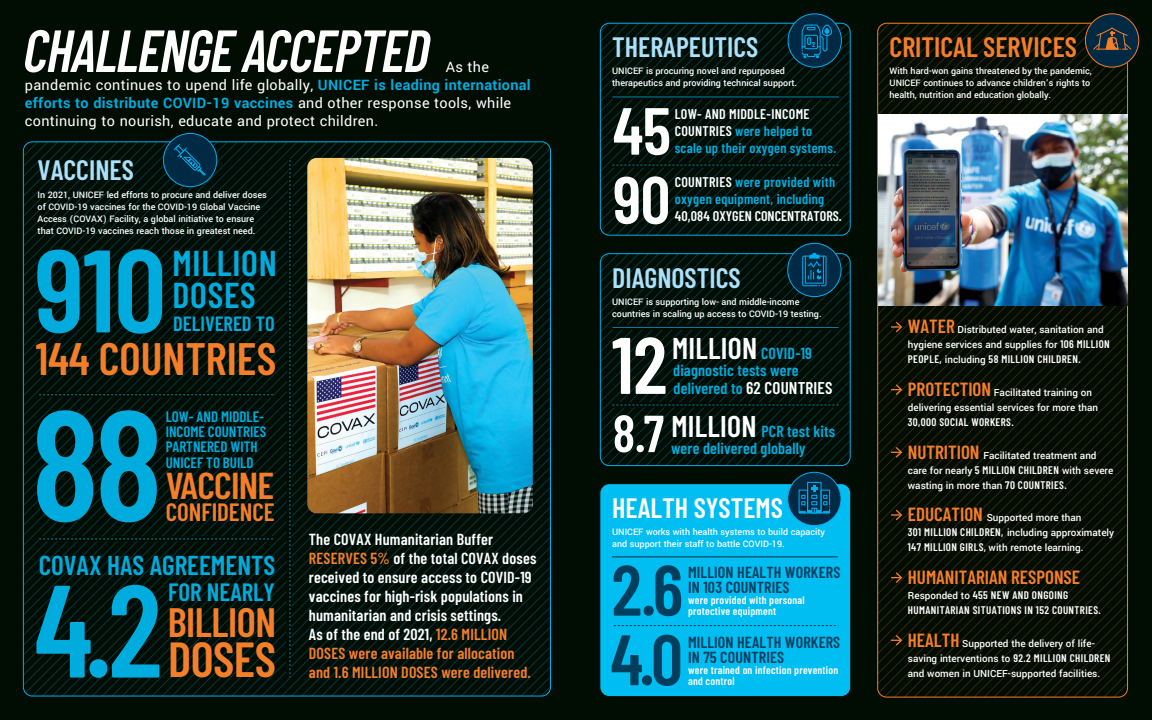
<style>
.page{position:relative;width:1152px;height:720px;background:#010c03}
.page>*{position:absolute;margin:0;border:0;box-sizing:border-box;transform-origin:0 0}
.t1{font:600 155.7px "Barlow Condensed";color:#00acdd}
.t2{font:600 131.1px "Barlow Condensed";color:#00acdd}
.t3{font:600 117px "Barlow Condensed";color:#00acdd}
.t4{font:600 80px "Barlow Condensed";color:#fff}
.t5{font:600 71.2px/69.6px "Barlow Condensed";color:#003e5e}
.t6{font:600 66.5px "Barlow Condensed";color:#fff}
.t7{font:italic 600 59.4px "Barlow Condensed";color:#fff;scale:.91 1}
.t8{font:600 52px "Barlow Condensed";color:#fff}
.t9{font:600 49.1px "Barlow Condensed";letter-spacing:-.01em;color:#f57e29}
.t10{font:600 45.4px "Barlow Condensed";color:#f57e29}
.t11{font:600 40.9px "Barlow Condensed";letter-spacing:-.01em;color:#f57e29}
.t12{font:600 37.3px "Barlow Condensed";letter-spacing:-.02em;color:#f57e29}
.t13{font:600 35.8px/32.2px "Barlow Condensed";letter-spacing:.02em;color:#00acdd}
.t14{font:600 29.9px "Barlow Condensed";letter-spacing:.01em;color:#fff}
.t15{font:600 28px "Barlow Condensed";color:#abe1fa}
.t16{font:600 28px "Barlow Condensed";color:#f57e29}
.t17{font:600 28px "Barlow Condensed";color:#fff}
.t18{font:600 27.2px "Barlow Condensed";color:#00acdd}
.t19{font:600 25px "Barlow Condensed";color:#f57e29}
.t20{font:600 25px "Barlow Condensed";color:#00acdd}
.t21{font:600 20.5px "Barlow Condensed";color:#00acdd}
.t22{font:600 19px "Barlow Condensed";color:#f57e29}
.t23{font:600 16px/19px "Barlow Condensed";letter-spacing:.01em;color:#fff}
.t24{font:16px/18px "Yantramanav";letter-spacing:.02em;color:#fff}
.t25{font:600 16px/16.4px "Barlow Condensed";letter-spacing:.01em;color:#00acdd}
.t26{font:600 16px/15px "Barlow Condensed";letter-spacing:.01em;color:#003e5e}
.t27{font:600 15px/15.3px "Barlow Condensed";color:#00acdd}
.t28{font:600 14px/17px "Barlow Condensed";letter-spacing:.02em;color:#00acdd}
.t29{font:600 14px "Barlow Condensed";color:#fff}
.t30{font:500 11px/15px "Yantramanav";color:#fff}
.t31{font:600 11px/11px "Barlow Condensed";letter-spacing:.035em;color:#fff}
.t32{font:600 10.9px "Barlow Condensed";color:#00aeef}
.t33{font:500 10px/12px "Yantramanav";color:#fff}
.s1{font-weight:700;color:#00acdd}
.s2{color:#f57e29}
.s3{color:#fff}
.s4{font-size:17px;color:#fff}
.s5{font-family:"Barlow Condensed";font-weight:600;font-size:19px;color:#f57e29}
.s6{font-family:"Barlow Condensed";font-weight:600}
.s7{font-family:"Yantramanav";font-weight:500}
</style>
<div class="page">
<div style="left:600px;top:484px;width:250px;height:212px;background:#00bdf2;border-radius:9px"></div>
<svg style="left:878px;top:304px;width:250px;height:10px"></svg>
<svg style="left:878px;top:314px;width:250px;height:10px"></svg>
<svg style="left:878px;top:324px;width:250px;height:248px"></svg>
<svg style="left:614px;top:625px;width:224px;height:1px"></svg>
<hr style="left:612px;top:557px;width:226px;height:1px;background:#000">
<img style="left:878px;top:151px;width:249px;height:154px">
<svg style="left:891px;top:322px;width:11px;height:10px"></svg>
<svg style="left:891px;top:384px;width:11px;height:11px"></svg>
<svg style="left:891px;top:447px;width:11px;height:11px"></svg>
<svg style="left:891px;top:510px;width:11px;height:10px"></svg>
<svg style="left:878px;top:572px;width:250px;height:125px"></svg>
<div style="left:788px;top:14px;width:53px;height:53px;background:#002a44;border-radius:50%"></div>
<svg style="left:600px;top:23px;width:250px;height:213px"></svg>
<svg style="left:163px;top:133px;width:54px;height:54px"></svg>
<img style="left:23px;top:143px;width:528px;height:553px">
<svg style="left:788px;top:243px;width:53px;height:54px"></svg>
<svg style="left:600px;top:253px;width:250px;height:213px"></svg>
<div style="left:788px;top:472px;width:53px;height:54px;background:#002a44;border-radius:50%"></div>
<div style="left:787px;top:472px;width:55px;height:54px;border:1px solid #00aeef;border-radius:50%"></div>
<div style="left:807px;top:482px;width:15px;height:32px;border:1px solid #00aeef"></div>
<svg style="left:799px;top:485px;width:32px;height:29px"></svg>
<svg style="left:1085px;top:14px;width:54px;height:53px"></svg>
<img style="left:878px;top:23px;width:254px;height:128px">
<h3 class="t7" style="left:21px;top:8px;width:463px">CHALLENGEACCEPTED</h3>
<h3 class="t24" style="left:25px;top:58px;width:507px;text-indent:421px">As the pandemic continues to upend life globally, <span class="s1">UNICEF is leading international efforts to distribute COVID-19 vaccines</span> and other response tools, while continuing to nourish, educate and protect children.</h3>
<h3 class="t15" style="left:38px;top:150px;width:98px">VACCINES</h3>
<p class="t33" style="left:38px;top:189px;width:231px">In 2021, UNICEF led efforts to procure and deliver doses of COVID-19 vaccines for the COVID-19 Global Vaccine Access (COVAX) Facility, a global initiative to ensure that COVID-19 vaccines reach those in greatest need.</p>
<h3 class="t3" style="left:35px;top:207px;width:133px">910</h3>
<h3 class="t13" style="left:173px;top:245px;width:106px">MILLION<br>DOSES</h3>
<h3 class="t21" style="left:173px;top:309px;width:103px">DELIVERED TO</h3>
<h3 class="t10" style="left:36px;top:326px;width:242px">144 COUNTRIES</h3>
<h1 class="t1" style="left:31px;top:354px;width:133px">88</h1>
<h3 class="t27" style="left:166px;top:408px;width:102px">LOW- AND MIDDLE-<br>INCOME COUNTRIES<br>PARTNERED WITH<br>UNICEF TO BUILD</h3>
<h3 class="t12" style="left:166px;top:459px;width:110px">VACCINE</h3>
<h3 class="t19" style="left:166px;top:495px;width:110px">CONFIDENCE</h3>
<h3 class="t18" style="left:39px;top:545px;width:238px">COVAX HAS AGREEMENTS</h3>
<h2 class="t2" style="left:34px;top:537px;width:129px">4.2</h2>
<h3 class="t20" style="left:168px;top:574px;width:108px">FOR NEARLY</h3>
<h3 class="t11" style="left:168px;top:593px;width:110px">BILLION</h3>
<h3 class="t9" style="left:168px;top:625px;width:110px">DOSES</h3>
<p class="t23" style="left:309px;top:529px;width:229px">The COVAX Humanitarian Buffer <span class="s2">RESERVES 5%</span> of the total COVAX doses received to ensure access to COVID-19 vaccines for high-risk populations in humanitarian and crisis settings.<br>As of the end of 2021, <span class="s2">12.6 MILLION DOSES were available for allocation and 1.6 MILLION DOSES were delivered.</span></p>
<h3 class="t15" style="left:612px;top:27px;width:148px">THERAPEUTICS</h3>
<p class="t33" style="left:612px;top:65px;width:186px">UNICEF is procuring novel and repurposed therapeutics and providing technical support.</p>
<p class="t32" style="left:807px;top:33px;width:10px">0<sub>2</sub></p>
<h3 class="t6" style="left:613px;top:83px;width:60px">45</h3>
<h3 class="t28" style="left:675px;top:105px;width:163px"><span class="s3">LOW- AND MIDDLE-INCOME<br>COUNTRIES</span> were helped to scale up their oxygen systems.</h3>
<h3 class="t28" style="left:675px;top:172px;width:162px"><span class="s3">COUNTRIES</span> were provided with oxygen equipment, including</h3>
<h3 class="t29" style="left:675px;top:206px;width:169px">40,084 OXYGEN CONCENTRATORS.</h3>
<h3 class="t6" style="left:613px;top:152px;width:59px">90</h3>
<h3 class="t15" style="left:612px;top:258px;width:130px">DIAGNOSTICS</h3>
<p class="t33" style="left:612px;top:296px;width:211px">UNICEF is supporting low- and middle-income countries in scaling up access to COVID-19 testing.</p>
<h3 class="t4" style="left:612px;top:308px;width:57px">12</h3>
<h3 class="t14" style="left:672px;top:327px;width:87px">MILLION</h3>
<h3 class="t25" style="left:673px;top:344px;width:140px;text-indent:88px">COVID-19 diagnostic tests were</h3>
<h3 class="t25" style="left:674px;top:379px;width:160px">delivered to <span class="s4">62 COUNTRIES</span></h3>
<h3 class="t8" style="left:613px;top:396px;width:53px">8.7</h3>
<h3 class="t14" style="left:671px;top:405px;width:87px">MILLION</h3>
<h3 class="t25" style="left:761px;top:422px;width:75px">PCR test kits</h3>
<h3 class="t25" style="left:671px;top:439px;width:136px">were delivered globally</h3>
<h3 class="t17" style="left:612px;top:488px;width:172px">HEALTH SYSTEMS</h3>
<p class="t33" style="left:612px;top:526px;width:214px">UNICEF works with health systems to build capacity and support their staff to battle COVID-19.</p>
<h3 class="t5" style="left:610px;top:551px;width:74px">2.6<br>4.0</h3>
<h3 class="t26" style="left:688px;top:563px;width:154px">MILLION HEALTH WORKERS<br>IN 103 COUNTRIES</h3>
<p class="t31" style="left:688px;top:593px;width:118px">were provided with personal protective equipment</p>
<h3 class="t26" style="left:688px;top:634px;width:154px">MILLION HEALTH WORKERS<br>IN 75 COUNTRIES</h3>
<p class="t31" style="left:688px;top:664px;width:152px">were trained on infection prevention and control</p>
<h3 class="t16" style="left:890px;top:27px;width:189px">CRITICAL SERVICES</h3>
<p class="t33" style="left:890px;top:65px;width:204px">With hard-won gains threatened by the pandemic,<br>UNICEF continues to advance children’s rights to health, nutrition and education globally.</p>
<p class="t30" style="left:908px;top:322px;width:203px"><span class="s5">WATER</span> Distributed water, sanitation and hygiene services and supplies for <span class="s6">106 MILLION</span></p>
<p class="t31" style="left:908px;top:353px;width:174px">PEOPLE, <span class="s7">including</span> 58 MILLION CHILDREN.</p>
<p class="t30" style="left:908px;top:385px;width:192px"><span class="s5">PROTECTION</span> Facilitated training on delivering essential services for more than</p>
<p class="t31" style="left:908px;top:416px;width:107px">30,000 SOCIAL WORKERS.</p>
<p class="t30" style="left:908px;top:448px;width:207px"><span class="s5">NUTRITION</span> Facilitated treatment and care for nearly <span class="s6">5 MILLION CHILDREN</span> with severe wasting in more than <span class="s6">70 COUNTRIES.</span></p>
<p class="t30" style="left:908px;top:511px;width:208px"><span class="s5">EDUCATION</span> Supported more than<br><span class="s6">301 MILLION CHILDREN,</span> including approximately<br><span class="s6">147 MILLION GIRLS,</span> with remote learning.</p>
<h3 class="t22" style="left:908px;top:564px;width:174px">HUMANITARIAN RESPONSE</h3>
<p class="t31" style="left:908px;top:587px;width:195px;line-height:15px"><span class="s7">Responded to</span> 455 NEW AND ONGOING<br>HUMANITARIAN SITUATIONS IN 152 COUNTRIES.</p>
<p class="t30" style="left:908px;top:636px;width:204px"><span class="s5">HEALTH</span> Supported the delivery of life&shy;saving interventions to <span class="s6">92.2 MILLION CHILDREN </span>and women in UNICEF-supported facilities.</p>
</div>
